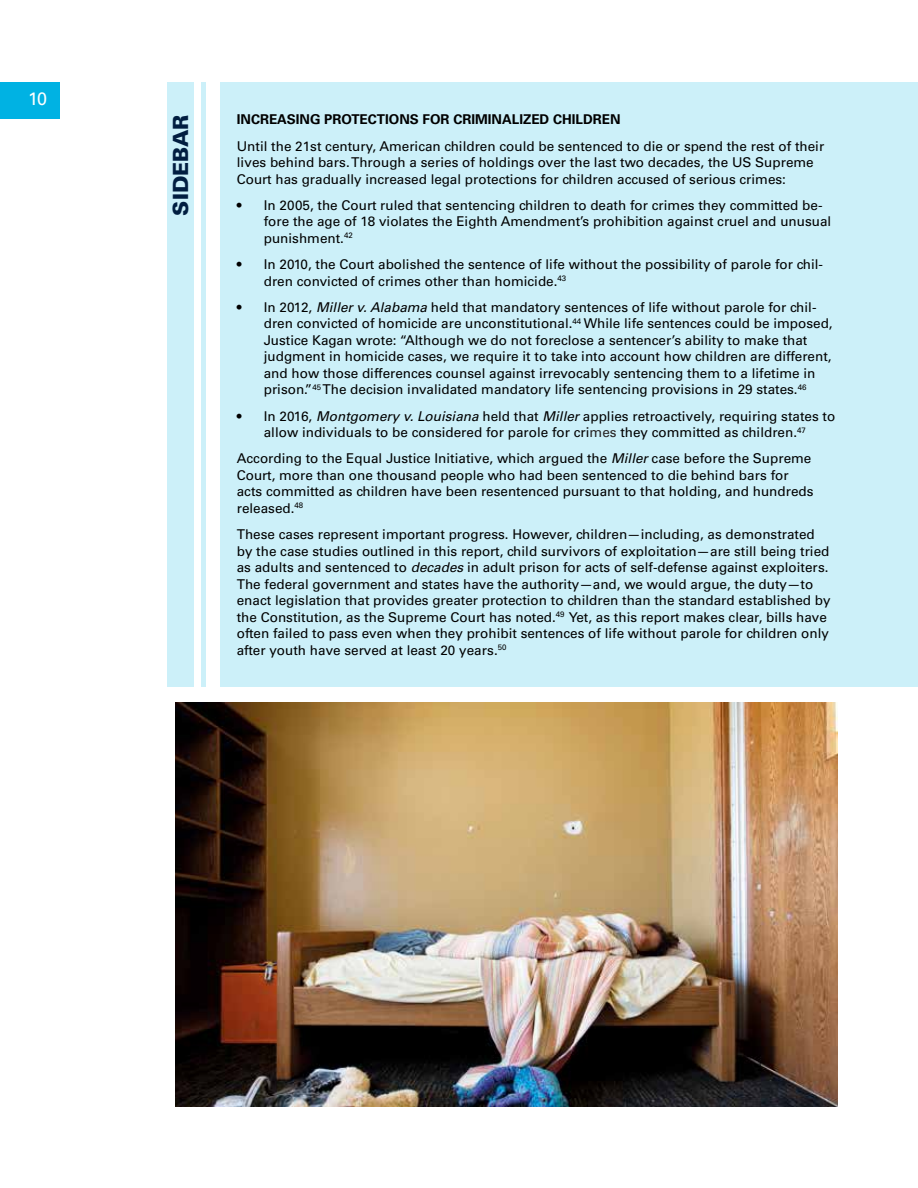
<style>
.page{position:relative;width:918px;height:1188px;background:#fff}
.page>*{position:absolute;margin:0;border:0;box-sizing:border-box;transform-origin:0 0}
.FOOTNOTES{font:900 21px "Univers LT Std";color:#011e41}
.t1{font:18px "Univers LT Std";color:#fff}
.TEXT_BOX_TEXT{font:13.5px/16.5px "Univers LT Std";color:#000}
.TEXT_BOX_bullet{font:13.5px/16.5px "Univers LT Std";color:#000}
.TEXT_BOX_HDR{font:700 13.5px "Univers LT Std";color:#000}
.s1{font-style:italic}
.s2{color:#262222}
</style>
<div class="page">
<div style="left:0;top:82px;width:59px;height:37px;background:#00b2e3"></div>
<div style="left:168px;top:82px;width:750px;height:605px;background:#ccf0f9"></div>
<div style="left:206px;top:63px;width:13px;height:655px;background:#fff"></div>
<div style="left:194px;top:63px;width:7px;height:655px;background:#fff"></div>
<img style="left:175px;top:702px;width:663px;height:405px">
<h2 class="t1" style="left:28px;top:88px;width:21px">10</h2>
<p class="FOOTNOTES" style="left:168px;top:216px;width:103px;rotate:-90deg">SIDEBAR</p>
<h2 class="TEXT_BOX_HDR" style="left:237px;top:112px;width:385px">INCREASING PROTECTIONS FOR CRIMINALIZED CHILDREN</h2>
<p class="TEXT_BOX_TEXT" style="left:237px;top:138px;width:589px">Until the 21st century, American children could be sentenced to die or spend the rest of their lives behind bars. Through a series of holdings over the last two decades, the US Supreme<br>Court has gradually increased legal protections for children accused of serious crimes:</p>
<p class="TEXT_BOX_bullet" style="left:264px;top:197px;width:569px;text-indent:-27px">• In 2005, the Court ruled that sentencing children to death for crimes they committed be&shy;fore the age of 18 violates the Eighth Amendment’s prohibition against cruel and unusual punishment.<sup>42</sup></p>
<p class="TEXT_BOX_bullet" style="left:264px;top:256px;width:561px;text-indent:-27px">• In 2010, the Court abolished the sentence of life without the possibility of parole for chil&shy;dren convicted of crimes other than homicide.<sup>43</sup></p>
<p class="TEXT_BOX_bullet" style="left:264px;top:299px;width:570px;text-indent:-27px">• In 2012, <span class="s1">Miller v. Alabama</span> held that mandatory sentences of life without parole for chil&shy;dren convicted of homicide are unconstitutional.<sup>44</sup> While life sentences could be imposed, Justice Kagan wrote: “Although we do not foreclose a sentencer’s ability to make that judgment in homicide cases, we require it to take into account how children are different, and how those differences counsel against irrevocably sentencing them to a lifetime in prison.”<sup>45</sup> The decision invalidated mandatory life sentencing provisions in 29 states.<sup>46</sup></p>
<p class="TEXT_BOX_bullet" style="left:237px;top:408px;width:600px;text-align:center">• In 2016, <span class="s1">Montgomery v. Louisiana</span> held that <span class="s1">Miller</span> applies retroactively, requiring states to allow individuals to be considered for parole for cri<span class="s2">mes</span> they committed as children.<sup>47</sup></p>
<p class="TEXT_BOX_TEXT" style="left:237px;top:450px;width:578px">According to the Equal Justice Initiative, which argued the <span class="s1">Miller</span> case before the Supreme Court, more than one thousand people who had been sentenced to die behind bars for acts committed as children have been resentenced pursuant to that holding, and hundreds released.<sup>48</sup></p>
<p class="TEXT_BOX_TEXT" style="left:237px;top:526px;width:595px">These cases represent important progress. However, children—including, as demonstrated by the case studies outlined in this report, child survivors of exploitation—are still being tried as adults and sentenced to <span class="s1">decades</span> in adult prison for acts of self-defense against exploiters.<br>The federal government and states have the authority—and, we would argue, the duty—to enact legislation that provides greater protection to children than the standard established by the Constitution, as the Supreme Court has noted.<sup>49</sup> Yet, as this report makes clear, bills have often failed to pass even when they prohibit sentences of life without parole for children only after youth have served at least 20 years.<sup>50</sup></p>
</div>
